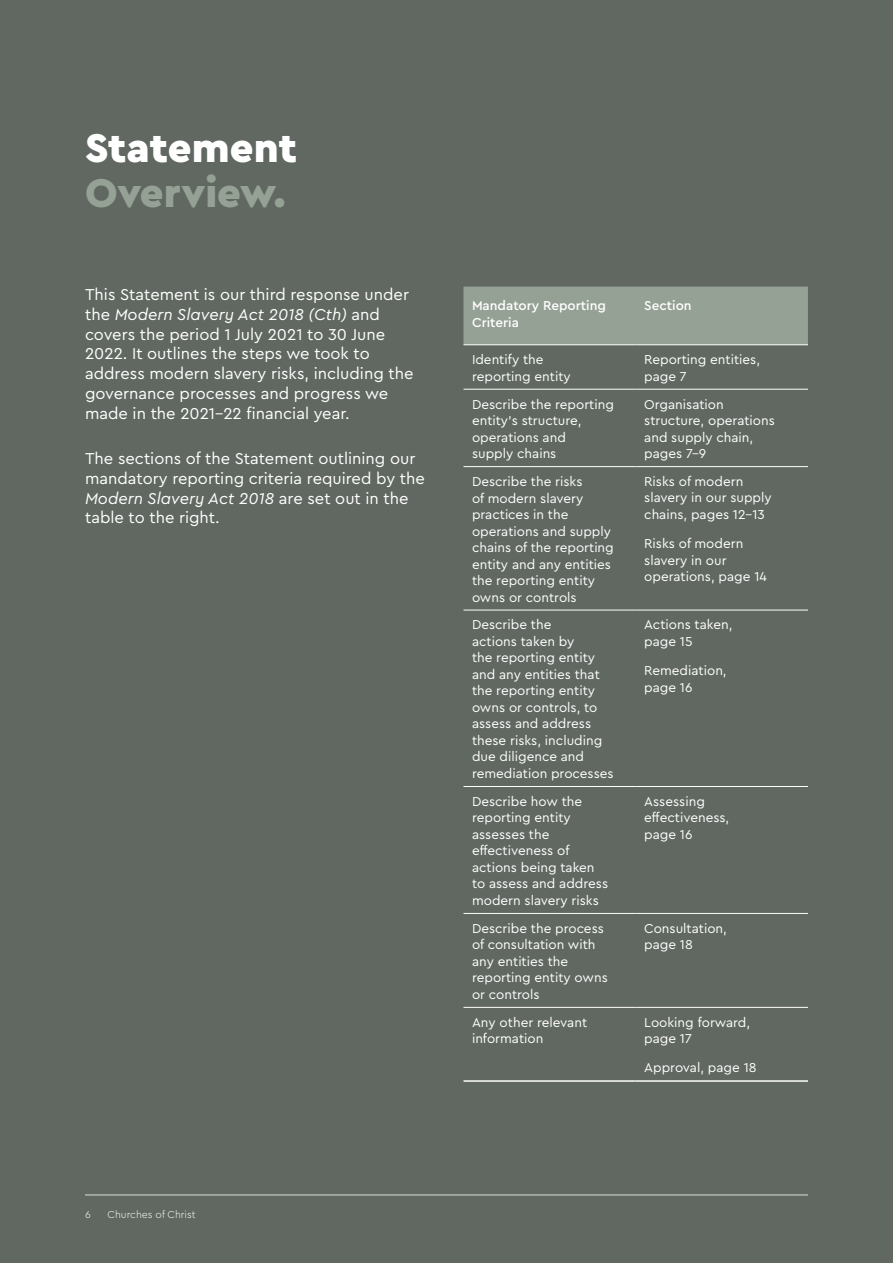
<style>
.page{position:relative;width:893px;height:1263px;background:#606861}
.page>*{position:absolute;margin:0;border:0;box-sizing:border-box;transform-origin:0 0}
.t1{font:900 42px "Cera Pro";color:#fff}
.t2{font:900 42px "Cera Pro";letter-spacing:-.005em;color:#96a196}
.t3{font:16.5px/19.8px "Cera Pro";color:#fff}
.t4{font:13.5px/16.5px "Cera Pro";color:#fff}
.t5{font:500 13.5px/16.5px "Cera Pro";color:#fff}
.t6{font:300 10.5px "Cera Pro";color:#fff}
.s1{font-style:italic}
</style>
<div class="page">
<div style="left:463px;top:287px;width:345px;height:57px;background:#96a196"></div>
<hr style="left:463px;top:344px;width:173px;height:1px;background:#fff">
<hr style="left:636px;top:344px;width:172px;height:1px;background:#fff">
<hr style="left:463px;top:389px;width:173px;height:1px;background:#fff">
<hr style="left:636px;top:389px;width:172px;height:1px;background:#fff">
<hr style="left:463px;top:466px;width:173px;height:1px;background:#fff">
<hr style="left:636px;top:466px;width:172px;height:1px;background:#fff">
<hr style="left:463px;top:610px;width:173px;height:1px;background:#fff">
<hr style="left:636px;top:610px;width:172px;height:1px;background:#fff">
<hr style="left:463px;top:786px;width:173px;height:1px;background:#fff">
<hr style="left:636px;top:786px;width:172px;height:1px;background:#fff">
<hr style="left:463px;top:913px;width:173px;height:1px;background:#fff">
<hr style="left:636px;top:913px;width:172px;height:1px;background:#fff">
<hr style="left:463px;top:1007px;width:173px;height:1px;background:#fff">
<hr style="left:636px;top:1007px;width:172px;height:1px;background:#fff">
<hr style="left:463px;top:1080px;width:173px;height:2px;background:#fff">
<hr style="left:636px;top:1080px;width:172px;height:2px;background:#fff">
<hr style="left:85px;top:1194px;width:723px;height:1px;background:#dadfdb">
<h1 class="t1" style="left:85px;top:119px;width:214px">Statement</h1>
<h1 class="t2" style="left:85px;top:164px;width:202px">Overview.</h1>
<p class="t3" style="left:85px;top:284px;width:330px">This Statement is our third response under the <span class="s1">Modern Slavery Act 2018 (Cth)</span> and covers the period 1 July 2021 to 30 June 2022. It outlines the steps we took to address modern slavery risks, including the governance processes and progress we made in the 2021-22 financial year.</p>
<p class="t3" style="left:85px;top:448px;width:341px">The sections of the Statement outlining our mandatory reporting criteria required by the <span class="s1">Modern Slavery Act 2018</span> are set out in the table to the right.</p>
<p class="t5" style="left:472px;top:297px;width:136px">Mandatory Reporting<br>Criteria</p>
<p class="t5" style="left:644px;top:297px;width:49px">Section</p>
<p class="t4" style="left:472px;top:351px;width:100px">Identify the reporting entity</p>
<p class="t4" style="left:644px;top:351px;width:117px">Reporting entities, page 7</p>
<p class="t4" style="left:472px;top:395px;width:143px">Describe the reporting entity’s structure, operations and<br>supply chains</p>
<p class="t4" style="left:644px;top:395px;width:132px">Organisation structure, operations and supply chain, pages 7–9</p>
<p class="t4" style="left:472px;top:473px;width:143px">Describe the risks<br>of modern slavery practices in the operations and supply chains of the reporting entity and any entities the reporting entity owns or controls</p>
<p class="t4" style="left:644px;top:473px;width:129px">Risks of modern slavery in our supply chains, pages 12–13</p>
<p class="t4" style="left:644px;top:535px;width:124px">Risks of modern slavery in our operations, page 14</p>
<p class="t4" style="left:472px;top:616px;width:143px">Describe the<br>actions taken by<br>the reporting entity and any entities that the reporting entity owns or controls, to assess and address these risks, including due diligence and remediation processes</p>
<p class="t4" style="left:644px;top:616px;width:90px">Actions taken, page 15</p>
<p class="t4" style="left:644px;top:662px;width:84px">Remediation, page 16</p>
<p class="t4" style="left:472px;top:792px;width:138px">Describe how the reporting entity assesses the effectiveness of actions being taken to assess and address modern slavery risks</p>
<p class="t4" style="left:644px;top:792px;width:87px">Assessing effectiveness, page 16</p>
<p class="t4" style="left:472px;top:919px;width:137px">Describe the process of consultation with any entities the reporting entity owns or controls</p>
<p class="t4" style="left:644px;top:919px;width:84px">Consultation, page 18</p>
<p class="t4" style="left:472px;top:1013px;width:117px">Any other relevant information</p>
<p class="t4" style="left:644px;top:1013px;width:108px">Looking forward, page 17</p>
<p class="t4" style="left:644px;top:1059px;width:114px">Approval, page 18</p>
<p class="t6" style="left:85px;top:1208px;width:7px">6</p>
<p class="t6" style="left:108px;top:1208px;width:90px">Churches of Christ</p>
</div>
